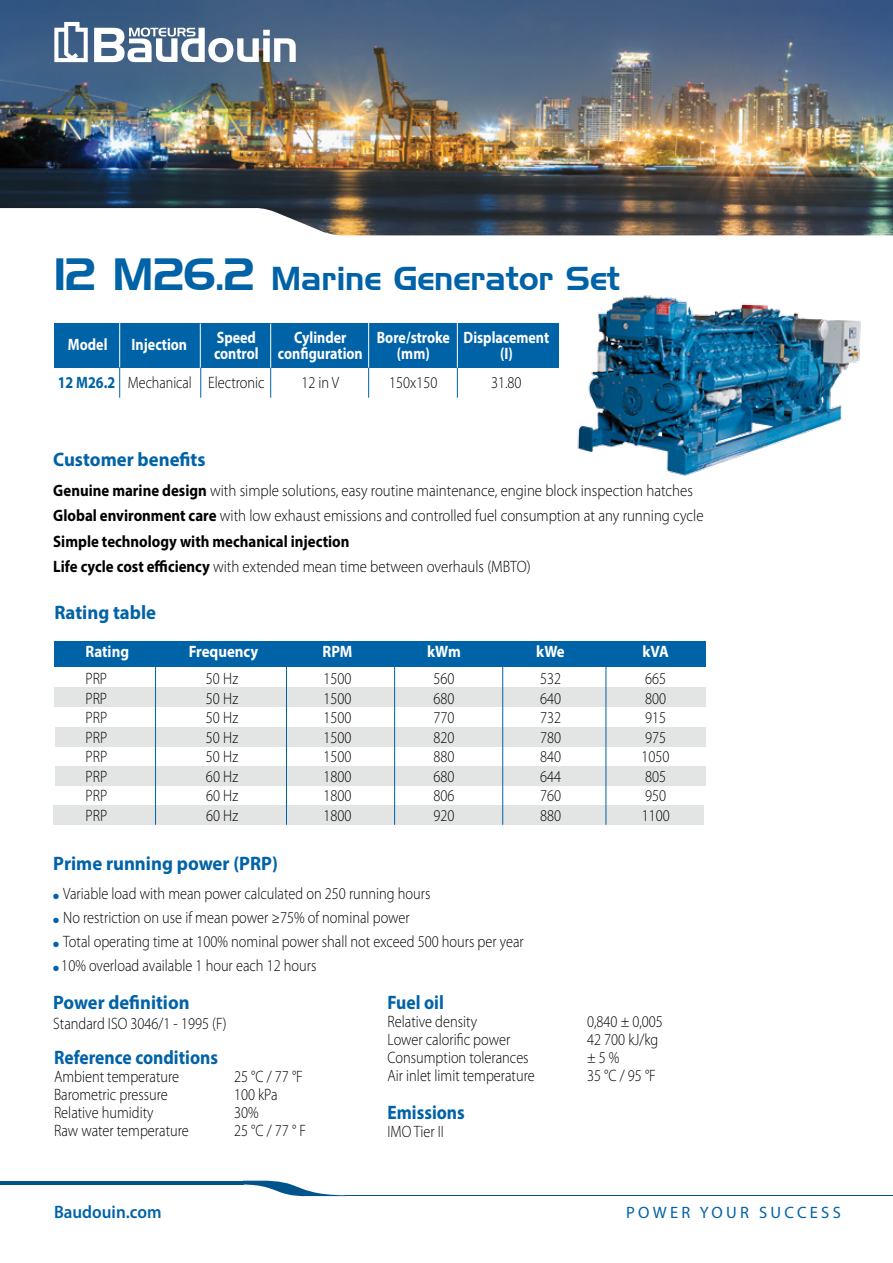
<style>
.page{position:relative;width:893px;height:1263px;background:#fff}
.page>*{position:absolute;margin:0;border:0;box-sizing:border-box;transform-origin:0 0}
.t1{font:33px "Hanzel Normal";color:#0062a7}
.t2{font:700 19.5px "Myriad Pro";color:#0062a7;scale:.96 1}
.t3{font:700 19.5px "Myriad Pro";color:#0062a7;scale:.9 1}
.t4{font:700 19.5px "Myriad Pro";color:#0062a7;scale:.95 1}
.t5{font:600 18px "Myriad Pro";color:#0062a7;scale:.95 1}
.t6{font:300 16.5px "Myriad Pro";color:#000;scale:.87 1}
.t7{font:300 16.5px/25.5px "Myriad Pro";color:#000;scale:.9 1}
.t8{font:700 16.5px "Myriad Pro";color:#fff;scale:.85 1}
.t9{font:300 16.5px "Myriad Pro";color:#000;scale:.85 1}
.t10{font:700 16.5px "Myriad Pro";color:#fff;scale:.9 1}
.t11{font:16.5px "Myriad Pro";letter-spacing:.2em;color:#0062a7}
.s1{font-size:45px}
.s2{font-weight:700;color:#0062a7}
.s3{font-weight:700}
.s4{color:#0062a7}
</style>
<div class="page">
<div style="left:53px;top:805px;width:651px;height:20px;background:#e3e4e4"></div>
<div style="left:54px;top:324px;width:505px;height:44px;background:#0062a7"></div>
<img style="left:0;top:0;width:893px;height:208px">
<svg style="left:0;top:208px;width:893px;height:28px"></svg>
<hr style="left:0;top:1181px;width:243px;height:3px;background:#00548b">
<svg style="left:243px;top:1181px;width:103px;height:15px"></svg>
<hr style="left:346px;top:1195px;width:547px;height:1px;background:#00548b">
<svg style="left:94px;top:28px;width:202px;height:34px"></svg>
<svg style="left:54px;top:22px;width:34px;height:40px"></svg>
<hr style="left:119px;top:318px;width:1px;height:50px;background:#fff">
<hr style="left:200px;top:324px;width:1px;height:50px;background:#fff">
<hr style="left:270px;top:324px;width:1px;height:50px;background:#fff">
<hr style="left:368px;top:321px;width:1px;height:50px;background:#fff">
<hr style="left:457px;top:321px;width:1px;height:50px;background:#fff">
<img style="left:577px;top:295px;width:284px;height:181px">
<hr style="left:119px;top:368px;width:1px;height:30px;background:#0062a7">
<hr style="left:200px;top:368px;width:1px;height:30px;background:#0062a7">
<hr style="left:270px;top:368px;width:1px;height:30px;background:#0062a7">
<hr style="left:368px;top:368px;width:1px;height:30px;background:#0062a7">
<hr style="left:457px;top:368px;width:1px;height:30px;background:#0062a7">
<div style="left:55px;top:767px;width:651px;height:19px;background:#e3e4e4"></div>
<div style="left:55px;top:728px;width:651px;height:19px;background:#e3e4e4"></div>
<div style="left:54px;top:688px;width:652px;height:19px;background:#e3e4e4"></div>
<div style="left:54px;top:641px;width:652px;height:25px;background:#0062a7"></div>
<hr style="left:286px;top:646px;width:1px;height:179px;background:#0062a7">
<hr style="left:155px;top:651px;width:1px;height:174px;background:#0062a7">
<hr style="left:394px;top:651px;width:1px;height:174px;background:#0062a7">
<hr style="left:502px;top:651px;width:1px;height:174px;background:#0062a7">
<hr style="left:606px;top:655px;width:1px;height:170px;background:#0062a7">
<h1 class="t1" style="left:54px;top:259px;width:568px"><span class="s1">12 M26.2</span> Marine Generator Set</h1>
<p class="t8" style="left:217px;top:326px;width:48px">Speed</p>
<p class="t8" style="left:294px;top:326px;width:63px">Cylinder</p>
<p class="t8" style="left:377px;top:326px;width:204px">Bore/stroke Displacement</p>
<p class="t8" style="left:214px;top:343px;width:177px">control configuration</p>
<p class="t8" style="left:397px;top:343px;width:40px">(mm)</p>
<p class="t8" style="left:500px;top:343px;width:17px">(I)</p>
<p class="t9" style="left:58px;top:372px;width:245px"><span class="s2">12 M26.2</span> Mechanical Electronic</p>
<p class="t6" style="left:301px;top:372px;width:45px">12 in V</p>
<p class="t6" style="left:389px;top:372px;width:57px">150x150</p>
<p class="t6" style="left:491px;top:372px;width:37px">31.80</p>
<p class="t8" style="left:68px;top:333px;width:48px">Model</p>
<p class="t8" style="left:132px;top:333px;width:67px">Injection</p>
<p class="t2" style="left:53px;top:446px;width:160px">Customer benefits</p>
<p class="t7" style="left:53px;top:477px;width:724px"><span class="s3">Genuine marine design</span> with simple solutions, easy routine maintenance, engine block inspection hatches <span class="s3">Global environment care</span> with low exhaust emissions and controlled fuel consumption at any running cycle <span class="s3">Simple technology with mechanical injection<br>Life cycle cost efficiency</span> with extended mean time between overhauls (MBTO)</p>
<p class="t2" style="left:54px;top:600px;width:107px">Rating table</p>
<p class="t10" style="left:86px;top:641px;width:50px">Rating</p>
<p class="t10" style="left:189px;top:641px;width:79px">Frequency</p>
<p class="t10" style="left:323px;top:641px;width:35px">RPM</p>
<p class="t10" style="left:427px;top:641px;width:39px">kWm</p>
<p class="t10" style="left:536px;top:641px;width:33px">kWe</p>
<p class="t10" style="left:642px;top:641px;width:31px">kVA</p>
<p class="t6" style="left:86px;top:668px;width:26px">PRP</p>
<p class="t6" style="left:206px;top:668px;width:39px">50 Hz</p>
<p class="t6" style="left:324px;top:668px;width:34px">1500</p>
<p class="t6" style="left:434px;top:668px;width:26px">560</p>
<p class="t6" style="left:540px;top:668px;width:26px">532</p>
<p class="t6" style="left:645px;top:668px;width:26px">665</p>
<p class="t6" style="left:86px;top:688px;width:26px">PRP</p>
<p class="t6" style="left:206px;top:688px;width:39px">50 Hz</p>
<p class="t6" style="left:324px;top:688px;width:34px">1500</p>
<p class="t6" style="left:434px;top:688px;width:26px">680</p>
<p class="t6" style="left:540px;top:688px;width:26px">640</p>
<p class="t6" style="left:645px;top:688px;width:26px">800</p>
<p class="t6" style="left:86px;top:708px;width:26px">PRP</p>
<p class="t6" style="left:206px;top:708px;width:39px">50 Hz</p>
<p class="t6" style="left:324px;top:708px;width:34px">1500</p>
<p class="t6" style="left:434px;top:708px;width:26px">770</p>
<p class="t6" style="left:540px;top:708px;width:26px">732</p>
<p class="t6" style="left:645px;top:708px;width:26px">915</p>
<p class="t6" style="left:86px;top:727px;width:26px">PRP</p>
<p class="t6" style="left:206px;top:727px;width:39px">50 Hz</p>
<p class="t6" style="left:324px;top:727px;width:34px">1500</p>
<p class="t6" style="left:434px;top:727px;width:26px">820</p>
<p class="t6" style="left:540px;top:727px;width:26px">780</p>
<p class="t6" style="left:645px;top:727px;width:26px">975</p>
<p class="t6" style="left:86px;top:747px;width:26px">PRP</p>
<p class="t6" style="left:206px;top:747px;width:39px">50 Hz</p>
<p class="t6" style="left:324px;top:747px;width:34px">1500</p>
<p class="t6" style="left:434px;top:747px;width:26px">880</p>
<p class="t6" style="left:540px;top:747px;width:26px">840</p>
<p class="t6" style="left:642px;top:747px;width:34px">1050</p>
<p class="t6" style="left:86px;top:766px;width:26px">PRP</p>
<p class="t6" style="left:206px;top:766px;width:39px">60 Hz</p>
<p class="t6" style="left:324px;top:766px;width:34px">1800</p>
<p class="t6" style="left:434px;top:766px;width:26px">680</p>
<p class="t6" style="left:540px;top:766px;width:26px">644</p>
<p class="t6" style="left:645px;top:766px;width:26px">805</p>
<p class="t6" style="left:86px;top:786px;width:26px">PRP</p>
<p class="t6" style="left:206px;top:786px;width:39px">60 Hz</p>
<p class="t6" style="left:324px;top:786px;width:34px">1800</p>
<p class="t6" style="left:434px;top:786px;width:26px">806</p>
<p class="t6" style="left:540px;top:786px;width:26px">760</p>
<p class="t6" style="left:645px;top:786px;width:26px">950</p>
<p class="t6" style="left:86px;top:805px;width:26px">PRP</p>
<p class="t6" style="left:206px;top:805px;width:39px">60 Hz</p>
<p class="t6" style="left:324px;top:805px;width:34px">1800</p>
<p class="t6" style="left:434px;top:805px;width:26px">920</p>
<p class="t6" style="left:540px;top:805px;width:26px">880</p>
<p class="t6" style="left:642px;top:805px;width:34px">1100</p>
<p class="t2" style="left:53px;top:851px;width:235px">Prime running power (PRP)</p>
<p class="t6" style="left:53px;top:883px;width:435px"><span class="s4">●</span> Variable load with mean power calculated on 250 running hours</p>
<p class="t6" style="left:53px;top:907px;width:411px"><span class="s4">●</span> No restriction on use if mean power ≥75% of nominal power</p>
<p class="t6" style="left:53px;top:931px;width:542px"><span class="s4">●</span> Total operating time at 100% nominal power shall not exceed 500 hours per year</p>
<p class="t6" style="left:53px;top:955px;width:304px"><span class="s4">●</span> 10% overload available 1 hour each 12 hours</p>
<p class="t4" style="left:53px;top:990px;width:145px">Power definition</p>
<p class="t6" style="left:53px;top:1013px;width:201px">Standard ISO 3046/1 - 1995 (F)</p>
<p class="t3" style="left:54px;top:1045px;width:184px">Reference conditions</p>
<p class="t6" style="left:54px;top:1067px;width:145px">Ambient temperature</p>
<p class="t6" style="left:234px;top:1067px;width:81px">25 °C / 77 °F</p>
<p class="t6" style="left:54px;top:1085px;width:132px">Barometric pressure</p>
<p class="t6" style="left:234px;top:1085px;width:52px">100 kPa</p>
<p class="t6" style="left:54px;top:1103px;width:116px">Relative humidity</p>
<p class="t6" style="left:234px;top:1103px;width:30px">30%</p>
<p class="t6" style="left:54px;top:1121px;width:156px">Raw water temperature</p>
<p class="t6" style="left:234px;top:1121px;width:84px">25 °C / 77 ° F</p>
<p class="t3" style="left:387px;top:990px;width:64px">Fuel oil</p>
<p class="t6" style="left:387px;top:1012px;width:104px">Relative density</p>
<p class="t6" style="left:587px;top:1012px;width:89px">0,840 ± 0,005</p>
<p class="t6" style="left:387px;top:1030px;width:143px">Lower calorific power</p>
<p class="t6" style="left:587px;top:1030px;width:84px">42 700 kJ/kg</p>
<p class="t6" style="left:387px;top:1048px;width:164px">Consumption tolerances</p>
<p class="t6" style="left:587px;top:1048px;width:39px">± 5 %</p>
<p class="t6" style="left:387px;top:1066px;width:171px">Air inlet limit temperature</p>
<p class="t6" style="left:587px;top:1066px;width:81px">35 °C / 95 °F</p>
<p class="t3" style="left:387px;top:1100px;width:87px">Emissions</p>
<p class="t6" style="left:387px;top:1121px;width:66px">IMO Tier II</p>
<p class="t5" style="left:54px;top:1200px;width:115px">Baudouin.com</p>
<p class="t11" style="left:626px;top:1202px;width:216px">POWER YOUR SUCCESS</p>
</div>
